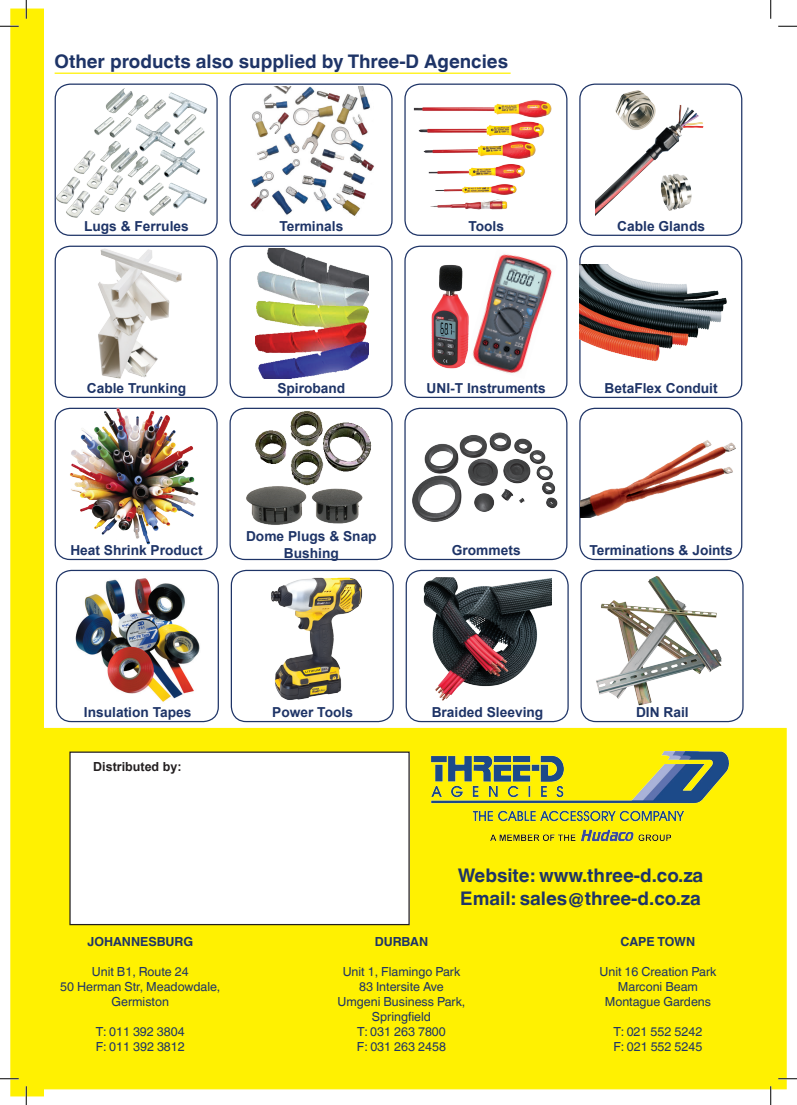
<style>
.page{position:relative;width:797px;height:1105px;background:#fff}
.page>*{position:absolute;margin:0;border:0;box-sizing:border-box;transform-origin:0 0}
.t1{font:700 18.75px/22.5px "Px C Helvetica";color:#1e3467}
.t2{font:700 13.75px/16.5px "Arial";color:#1e3467;text-align:center}
.t3{font:12.5px/15px "Px C Helvetica";color:#1e3467;text-align:center}
.t4{font:700 12.5px "Px C Helvetica";color:#1e3467}
.t5{font:700 12.5px "Arial";color:#231f20}
</style>
<div class="page">
<div style="left:11px;top:9px;width:32px;height:1087px;background:#fff101"></div>
<div style="left:10px;top:9px;width:34px;height:1087px;border:1px solid #fff101"></div>
<div style="left:25px;top:728px;width:761px;height:361px;background:#fff101"></div>
<div style="left:70px;top:752px;width:339px;height:172px;background:#fff"></div>
<div style="left:69px;top:751px;width:341px;height:174px;border:1px solid #231f20"></div>
<img style="left:431px;top:751px;width:298px;height:91px">
<hr style="left:55px;top:73px;width:455px;height:1px;background:#fff101">
<div style="left:55px;top:84px;width:163px;height:152px;border:1px solid #1e3467;border-radius:15px"></div>
<div style="left:404px;top:84px;width:163px;height:152px;border:1px solid #1e3467;border-radius:15px"></div>
<div style="left:579px;top:84px;width:163px;height:152px;border:1px solid #1e3467;border-radius:15px"></div>
<div style="left:55px;top:246px;width:163px;height:152px;border:1px solid #1e3467;border-radius:15px"></div>
<div style="left:229px;top:246px;width:163px;height:152px;border:1px solid #1e3467;border-radius:15px"></div>
<div style="left:404px;top:246px;width:163px;height:152px;border:1px solid #1e3467;border-radius:15px"></div>
<div style="left:579px;top:246px;width:163px;height:152px;border:1px solid #1e3467;border-radius:15px"></div>
<div style="left:55px;top:408px;width:163px;height:152px;border:1px solid #1e3467;border-radius:15px"></div>
<div style="left:229px;top:408px;width:163px;height:152px;border:1px solid #1e3467;border-radius:15px"></div>
<div style="left:404px;top:408px;width:163px;height:152px;border:1px solid #1e3467;border-radius:15px"></div>
<div style="left:579px;top:408px;width:163px;height:152px;border:1px solid #1e3467;border-radius:15px"></div>
<div style="left:56px;top:570px;width:163px;height:152px;border:1px solid #1e3467;border-radius:15px"></div>
<div style="left:229px;top:84px;width:163px;height:152px;border:1px solid #1e3467;border-radius:15px"></div>
<div style="left:231px;top:570px;width:163px;height:152px;border:1px solid #1e3467;border-radius:15px"></div>
<div style="left:405px;top:570px;width:163px;height:152px;border:1px solid #1e3467;border-radius:15px"></div>
<div style="left:580px;top:570px;width:163px;height:152px;border:1px solid #1e3467;border-radius:15px"></div>
<img style="left:423px;top:578px;width:128px;height:123px">
<img style="left:415px;top:246px;width:71px;height:123px">
<img style="left:464px;top:249px;width:88px;height:125px">
<img style="left:271px;top:577px;width:92px;height:123px">
<img style="left:75px;top:578px;width:125px;height:124px">
<img style="left:405px;top:93px;width:147px;height:125px">
<img style="left:94px;top:88px;width:113px;height:128px">
<img style="left:67px;top:408px;width:134px;height:137px">
<img style="left:579px;top:265px;width:148px;height:98px">
<img style="left:596px;top:576px;width:126px;height:130px">
<img style="left:595px;top:83px;width:117px;height:153px">
<img style="left:88px;top:246px;width:96px;height:133px">
<img style="left:412px;top:432px;width:146px;height:90px">
<img style="left:246px;top:491px;width:113px;height:34px">
<img style="left:252px;top:407px;width:120px;height:104px">
<img style="left:256px;top:249px;width:113px;height:130px">
<img style="left:66px;top:190px;width:24px;height:28px">
<img style="left:55px;top:176px;width:27px;height:28px">
<div style="left:97px;top:182px;width:42px;height:30px;background:#fff"></div>
<img style="left:86px;top:165px;width:24px;height:25px">
<img style="left:74px;top:149px;width:23px;height:26px">
<img style="left:114px;top:187px;width:25px;height:25px">
<img style="left:90px;top:195px;width:20px;height:21px">
<img style="left:104px;top:175px;width:20px;height:21px">
<img style="left:580px;top:440px;width:156px;height:78px">
<img style="left:250px;top:87px;width:124px;height:129px">
<svg style="left:0;top:25px;width:19px;height:2px"></svg>
<svg style="left:778px;top:25px;width:19px;height:2px"></svg>
<svg style="left:0;top:1078px;width:19px;height:1px"></svg>
<svg style="left:778px;top:1078px;width:19px;height:1px"></svg>
<svg style="left:25px;top:0;width:2px;height:19px"></svg>
<svg style="left:25px;top:1086px;width:2px;height:19px"></svg>
<svg style="left:770px;top:0;width:1px;height:19px"></svg>
<svg style="left:770px;top:1086px;width:1px;height:19px"></svg>
<h1 class="t1" style="left:55px;top:50px;width:455px">Other products also supplied by Three-D Agencies</h1>
<p class="t2" style="left:84px;top:218px;width:106px">Lugs &amp; Ferrules</p>
<p class="t2" style="left:468px;top:218px;width:37px">Tools</p>
<p class="t2" style="left:617px;top:218px;width:89px">Cable Glands</p>
<p class="t2" style="left:279px;top:218px;width:65px">Terminals</p>
<p class="t2" style="left:87px;top:381px;width:101px">Cable Trunking</p>
<p class="t2" style="left:277px;top:381px;width:69px">Spiroband</p>
<p class="t2" style="left:426px;top:381px;width:121px">UNI-T Instruments</p>
<p class="t2" style="left:604px;top:381px;width:115px">BetaFlex Conduit</p>
<p class="t2" style="left:70px;top:543px;width:134px">Heat Shrink Product</p>
<p class="t2" style="left:246px;top:529px;width:132px">Dome Plugs &amp; Snap<br>Bushing</p>
<p class="t2" style="left:452px;top:543px;width:70px">Grommets</p>
<p class="t2" style="left:589px;top:543px;width:145px">Terminations &amp; Joints</p>
<p class="t2" style="left:84px;top:705px;width:109px">Insulation Tapes</p>
<p class="t5" style="left:93px;top:758px;width:90px">Distributed by:</p>
<p class="t4" style="left:87px;top:934px;width:107px">JOHANNESBURG</p>
<p class="t3" style="left:60px;top:964px;width:162px">Unit B1, Route 24<br>50 Herman Str, Meadowdale,<br>Germiston</p>
<p class="t3" style="left:96px;top:1024px;width:90px;text-align:left">T: 011 392 3804<br>F: 011 392 3812</p>
<p class="t2" style="left:272px;top:705px;width:82px">Power Tools</p>
<p class="t2" style="left:431px;top:705px;width:113px">Braided Sleeving</p>
<p class="t2" style="left:636px;top:705px;width:54px">DIN Rail</p>
<h1 class="t1" style="left:458px;top:864px;width:247px">Website: www.three-d.co.za<br>Email: sales@three-d.co.za</h1>
<p class="t4" style="left:374px;top:934px;width:55px">DURBAN</p>
<p class="t3" style="left:337px;top:964px;width:129px">Unit 1, Flamingo Park<br>83 Intersite Ave<br>Umgeni Business Park,<br>Springfield<br>T: 031 263 7800<br>F: 031 263 2458</p>
<p class="t4" style="left:620px;top:934px;width:76px">CAPE TOWN</p>
<p class="t3" style="left:599px;top:964px;width:118px">Unit 16 Creation Park<br>Marconi Beam<br>Montague Gardens</p>
<p class="t3" style="left:613px;top:1024px;width:90px;text-align:left">T: 021 552 5242<br>F: 021 552 5245</p>
</div>
